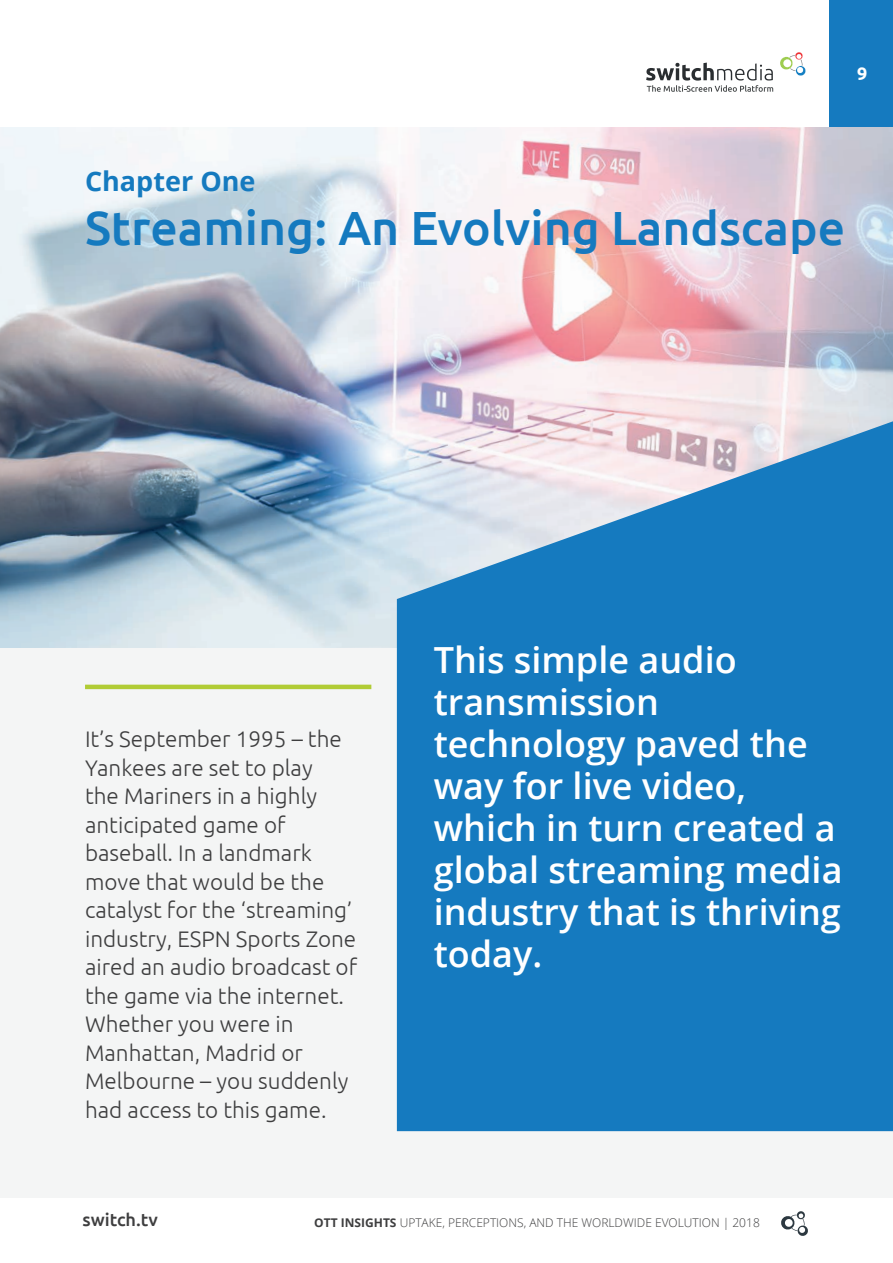
<style>
.page{position:relative;width:893px;height:1263px;background:#fff}
.page>*{position:absolute;margin:0;border:0;box-sizing:border-box;transform-origin:0 0}
.Heading_1{font:500 48px "Ubuntu";color:#157abf}
.Heading_2{font:600 36px/42px "Open Sans";color:#fff}
.Heading_3{font:700 27px "Open Sans";color:#157abf}
.Highlight_Text{font:300 22.5px/28.5px "Ubuntu";color:#3e3e3f}
.t1{font:500 18px "Ubuntu";color:#3e3e3f}
.t2{font:700 18px "Ubuntu";color:#fff}
.t3{font:300 12px "Open Sans";color:#3e3e3f}
.s1{font-weight:700}
</style>
<div class="page">
<div style="left:0;top:134px;width:893px;height:1063px;background:#f4f5f5"></div>
<svg style="left:781px;top:1211px;width:27px;height:25px"></svg>
<svg style="left:780px;top:52px;width:26px;height:24px"></svg>
<svg style="left:646px;top:63px;width:127px;height:29px"></svg>
<div style="left:829px;top:0;width:64px;height:128px;background:#157abf"></div>
<img style="left:0;top:128px;width:893px;height:519px">
<svg style="left:397px;top:421px;width:496px;height:710px;background:#2f87c4"></svg>
<hr style="left:85px;top:685px;width:286px;height:4px;background:#b1cc35">
<p class="t2" style="left:857px;top:63px;width:12px">9</p>
<p class="Heading_3" style="left:85px;top:162px;width:172px">Chapter One</p>
<p class="Heading_1" style="left:85px;top:197px;width:762px">Streaming: An Evolving Landscape</p>
<p class="Highlight_Text" style="left:85px;top:724px;width:274px">It’s September 1995 – the<br>Yankees are set to play<br>the Mariners in a highly anticipated game of baseball. In a landmark move that would be the catalyst for the ‘streaming’ industry, ESPN Sports Zone aired an audio broadcast of the game via the internet.<br>Whether you were in<br>Manhattan, Madrid or<br>Melbourne – you suddenly had access to this game.</p>
<p class="Heading_2" style="left:434px;top:638px;width:410px">This simple audio transmission technology paved the way for live video, which in turn created a global streaming media industry that is thriving today.</p>
<p class="t1" style="left:83px;top:1208px;width:77px">switch.tv</p>
<p class="t3" style="left:314px;top:1214px;width:447px"><span class="s1">OTT INSIGHTS</span> UPTAKE, PERCEPTIONS, AND THE WORLDWIDE EVOLUTION | 2018</p>
</div>
